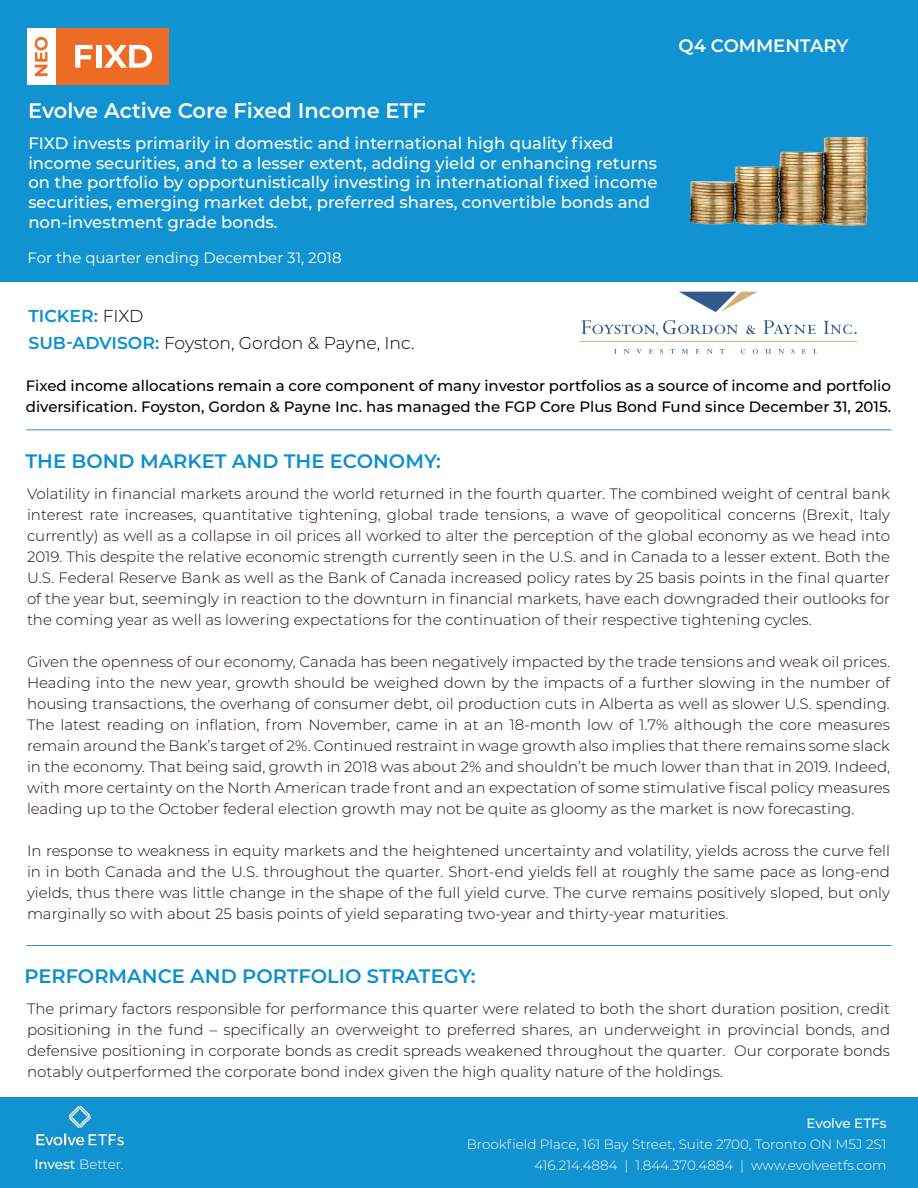
<style>
.page{position:relative;width:918px;height:1188px;background:#fff}
.page>*{position:absolute;margin:0;border:0;box-sizing:border-box;transform-origin:0 0}
.t1{font:600 21px "Montserrat";color:#fff}
.t2{font:600 19.5px "Montserrat";color:#0b90cf}
.t3{font:600 18px "Montserrat";color:#fff}
.t4{font:300 17.25px "Montserrat";color:#000}
.t5{font:600 17.25px "Montserrat";color:#0b90cf}
.t6{font:500 16.5px/19.8px "Montserrat";color:#fff}
.t7{font:300 15px/21px "Montserrat";color:#1c0c0c;text-align:justify}
.t8{font:500 15px/21px "Montserrat";color:#000}
.t9{font:15px "Montserrat";color:#fff}
.t10{font:300 13.5px "Montserrat";color:#fefefe}
.t11{font:300 13.5px "Montserrat";color:#fff}
.t12{font:500 13.5px "Montserrat";letter-spacing:-.005em;color:#fefefe}
.s1{font-weight:300;color:#000}
.s2{font-weight:600;color:#0b90cf}
.s3{font-weight:500}
</style>
<div class="page">
<div style="left:0;top:0;width:918px;height:281px;background:#1192d1"></div>
<div style="left:27px;top:28px;width:29px;height:56px;background:#fff"></div>
<div style="left:56px;top:28px;width:113px;height:56px;background:#ed6b24"></div>
<svg style="left:75px;top:45px;width:17px;height:23px"></svg>
<div style="left:96px;top:45px;width:5px;height:23px;background:#fff"></div>
<svg style="left:104px;top:45px;width:48px;height:23px"></svg>
<svg style="left:35px;top:37px;width:13px;height:39px"></svg>
<img style="left:689px;top:136px;width:179px;height:91px">
<svg style="left:746px;top:325px;width:10px;height:9px"></svg>
<svg style="left:764px;top:320px;width:52px;height:14px"></svg>
<svg style="left:614px;top:349px;width:3px;height:5px"></svg>
<svg style="left:624px;top:349px;width:6px;height:5px"></svg>
<svg style="left:637px;top:349px;width:5px;height:5px"></svg>
<svg style="left:649px;top:349px;width:4px;height:5px"></svg>
<svg style="left:660px;top:349px;width:3px;height:5px"></svg>
<svg style="left:682px;top:349px;width:6px;height:5px"></svg>
<svg style="left:696px;top:349px;width:4px;height:5px"></svg>
<svg style="left:707px;top:349px;width:6px;height:5px"></svg>
<svg style="left:720px;top:349px;width:4px;height:5px"></svg>
<svg style="left:741px;top:349px;width:4px;height:5px"></svg>
<svg style="left:753px;top:349px;width:5px;height:5px"></svg>
<svg style="left:765px;top:349px;width:6px;height:5px"></svg>
<svg style="left:778px;top:349px;width:6px;height:5px"></svg>
<svg style="left:791px;top:349px;width:3px;height:5px"></svg>
<svg style="left:802px;top:349px;width:4px;height:5px"></svg>
<svg style="left:582px;top:320px;width:156px;height:16px"></svg>
<svg style="left:824px;top:321px;width:33px;height:13px"></svg>
<hr style="left:580px;top:341px;width:277px;height:1px;background:#d3af7e">
<svg style="left:679px;top:292px;width:78px;height:20px"></svg>
<hr style="left:26px;top:429px;width:866px;height:1px;background:#2c8fce">
<div style="left:0;top:1098px;width:918px;height:90px;background:#1192d1"></div>
<img style="left:36px;top:1105px;width:88px;height:41px">
<hr style="left:26px;top:945px;width:866px;height:1px;background:#2c8fce">
<h1 class="t1" style="left:28px;top:95px;width:399px">Evolve Active Core Fixed Income ETF</h1>
<p class="t6" style="left:28px;top:132px;width:631px">FIXD invests primarily in domestic and international high quality fixed income securities, and to a lesser extent, adding yield or enhancing returns on the portfolio by opportunistically investing in international fixed income securities, emerging market debt, preferred shares, convertible bonds and non-investment grade bonds.</p>
<p class="t9" style="left:28px;top:248px;width:316px">For the quarter ending December 31, 2018</p>
<p class="t5" style="left:29px;top:303px;width:117px">TICKER: <span class="s1">FIXD</span></p>
<p class="t4" style="left:29px;top:331px;width:388px"><span class="s2">SUB-ADVISOR:</span> Foyston, Gordon &amp; Payne, Inc.</p>
<p class="t3" style="left:679px;top:32px;width:171px">Q4 COMMENTARY</p>
<p class="t8" style="left:26px;top:375px;width:867px">Fixed income allocations remain a core component of many investor portfolios as a source of income and portfolio diversification. Foyston, Gordon &amp; Payne Inc. has managed the FGP Core Plus Bond Fund since December 31, 2015.</p>
<h2 class="t2" style="left:26px;top:447px;width:417px">THE BOND MARKET AND THE ECONOMY:</h2>
<p class="t7" style="left:27px;top:482px;width:865px">Volatility in financial markets around the world returned in the fourth quarter. The combined weight of central bank interest rate increases, quantitative tightening, global trade tensions, a wave of geopolitical concerns (Brexit, Italy currently) as well as a collapse in oil prices all worked to alter the perception of the global economy as we head into 2019. This despite the relative economic strength currently seen in the U.S. and in Canada to a lesser extent. Both the U.S. Federal Reserve Bank as well as the Bank of Canada increased policy rates by 25 basis points in the final quarter of the year but, seemingly in reaction to the downturn in financial markets, have each downgraded their outlooks for the coming year as well as lowering expectations for the continuation of their respective tightening cycles.</p>
<p class="t7" style="left:27px;top:650px;width:865px">Given the openness of our economy, Canada has been negatively impacted by the trade tensions and weak oil prices.<br>Heading into the new year, growth should be weighed down by the impacts of a further slowing in the number of housing transactions, the overhang of consumer debt, oil production cuts in Alberta as well as slower U.S. spending.<br>The latest reading on inflation, from November, came in at an 18-month low of 1.7% although the core measures remain around the Bank’s target of 2%. Continued restraint in wage growth also implies that there remains some slack in the economy. That being said, growth in 2018 was about 2% and shouldn’t be much lower than that in 2019. Indeed, with more certainty on the North American trade front and an expectation of some stimulative fiscal policy measures leading up to the October federal election growth may not be quite as gloomy as the market is now forecasting.</p>
<p class="t7" style="left:27px;top:839px;width:865px">In response to weakness in equity markets and the heightened uncertainty and volatility, yields across the curve fell in in both Canada and the U.S. throughout the quarter. Short-end yields fell at roughly the same pace as long-end yields, thus there was little change in the shape of the full yield curve. The curve remains positively sloped, but only marginally so with about 25 basis points of yield separating two-year and thirty-year maturities.</p>
<h2 class="t2" style="left:24px;top:962px;width:453px">PERFORMANCE AND PORTFOLIO STRATEGY:</h2>
<p class="t7" style="left:27px;top:998px;width:865px">The primary factors responsible for performance this quarter were related to both the short duration position, credit positioning in the fund – specifically an overweight to preferred shares, an underweight in provincial bonds, and defensive positioning in corporate bonds as credit spreads weakened throughout the quarter. Our corporate bonds notably outperformed the corporate bond index given the high quality nature of the holdings.</p>
<p class="t12" style="left:806px;top:1114px;width:82px">Evolve ETFs</p>
<p class="t10" style="left:467px;top:1135px;width:421px">Brookfield Place, 161 Bay Street, Suite 2700, Toronto ON M5J 2S1</p>
<p class="t11" style="left:34px;top:1155px;width:91px"><span class="s3">Invest</span> Better.</p>
<p class="t10" style="left:534px;top:1156px;width:354px">416.214.4884 | 1.844.370.4884 | www.evolveetfs.com</p>
</div>
